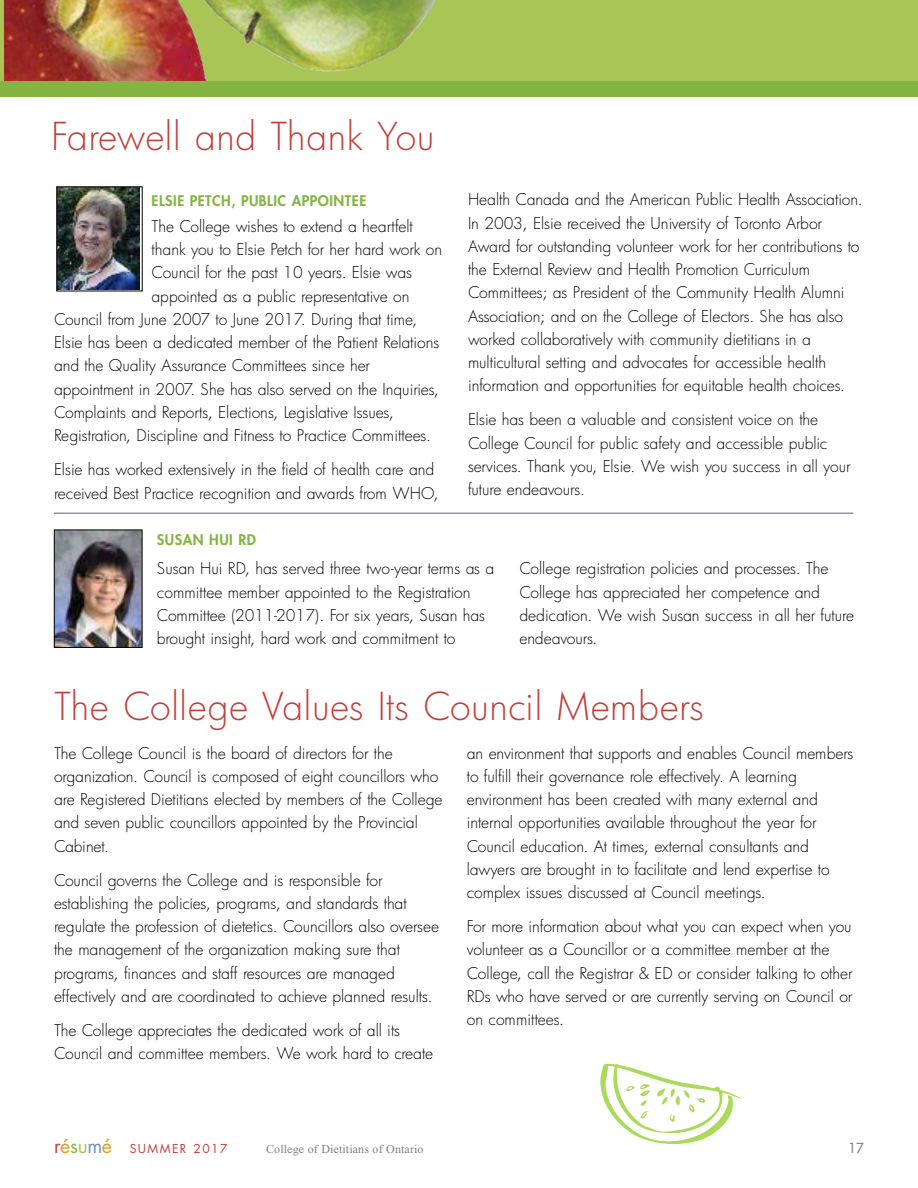
<style>
.page{position:relative;width:918px;height:1188px;background:#fff}
.page>*{position:absolute;margin:0;border:0;box-sizing:border-box;transform-origin:0 0}
.t1{font:300 37.5px "Futura";letter-spacing:.015em;color:#c1403b}
.t2{font:300 15.75px/23.2px "Futura";letter-spacing:-.005em;color:#000}
.t3{font:800 14.25px "Futura";letter-spacing:.035em;color:#84b442}
.t4{font:500 13.5px "Futura";color:#808080}
.t5{font:12px "Times New Roman";letter-spacing:.01em;color:#808080}
.t6{font:12px "Futura";letter-spacing:.125em;color:#c1403b}
.s1{font-size:19.5px}
.s2{font-size:19.5px;color:#d9a02d}
.s3{font-size:19.5px;color:#8ab74b}
.s4{font-size:19.5px;color:#a8c556}
.s5{font-size:19.5px;color:#6f90c2}
</style>
<div class="page">
<div style="left:0;top:0;width:918px;height:84px;background:#a8c556"></div>
<img style="left:207px;top:0;width:228px;height:72px">
<img style="left:4px;top:0;width:203px;height:82px">
<div style="left:0;top:82px;width:918px;height:15px;background:#84b442"></div>
<img style="left:58px;top:188px;width:81px;height:101px">
<div style="left:56px;top:186px;width:87px;height:105px;border:1px solid #000"></div>
<img style="left:56px;top:532px;width:85px;height:114px">
<div style="left:54px;top:530px;width:89px;height:118px;border:1px solid #000"></div>
<hr style="left:54px;top:513px;width:799px;height:1px;background:#556489">
<svg style="left:600px;top:1064px;width:142px;height:80px"></svg>
<h1 class="t1" style="left:51px;top:116px;width:385px">Farewell and Thank You</h1>
<p class="t3" style="left:152px;top:191px;width:216px">ELSIE PETCH, PUBLIC APPOINTEE</p>
<p class="t2" style="left:152px;top:215px;width:263px">The College wishes to extend a heartfelt</p>
<p class="t2" style="left:152px;top:238px;width:292px">thank you to Elsie Petch for her hard work on</p>
<p class="t2" style="left:152px;top:261px;width:262px">Council for the past 10 years. Elsie was</p>
<p class="t2" style="left:152px;top:285px;width:259px">appointed as a public representative on</p>
<p class="t2" style="left:54px;top:308px;width:365px">Council from June 2007 to June 2017. During that time,</p>
<p class="t2" style="left:54px;top:331px;width:387px">Elsie has been a dedicated member of the Patient Relations</p>
<p class="t2" style="left:54px;top:354px;width:318px">and the Quality Assurance Committees since her</p>
<p class="t2" style="left:54px;top:378px;width:387px">appointment in 2007. She has also served on the Inquiries,</p>
<p class="t2" style="left:54px;top:401px;width:341px">Complaints and Reports, Elections, Legislative Issues,</p>
<p class="t2" style="left:54px;top:424px;width:379px">Registration, Discipline and Fitness to Practice Committees.</p>
<p class="t2" style="left:54px;top:458px;width:386px">Elsie has worked extensively in the field of health care and received Best Practice recognition and awards from WHO,</p>
<p class="t3" style="left:157px;top:530px;width:101px">SUSAN HUI RD</p>
<p class="t2" style="left:468px;top:188px;width:396px">Health Canada and the American Public Health Association.<br>In 2003, Elsie received the University of Toronto Arbor Award for outstanding volunteer work for her contributions to the External Review and Health Promotion Curriculum Committees; as President of the Community Health Alumni Association; and on the College of Electors. She has also worked collaboratively with community dietitians in a multicultural setting and advocates for accessible health information and opportunities for equitable health choices.</p>
<p class="t2" style="left:468px;top:408px;width:384px">Elsie has been a valuable and consistent voice on the College Council for public safety and accessible public services. Thank you, Elsie. We wish you success in all your future endeavours.</p>
<p class="t2" style="left:157px;top:557px;width:339px">Susan Hui RD, has served three two-year terms as a committee member appointed to the Registration Committee (2011-2017). For six years, Susan has brought insight, hard work and commitment to</p>
<p class="t2" style="left:519px;top:557px;width:336px">College registration policies and processes. The College has appreciated her competence and dedication. We wish Susan success in all her future endeavours.</p>
<h1 class="t1" style="left:54px;top:685px;width:652px">The College Values Its Council Members</h1>
<p class="t2" style="left:54px;top:741px;width:390px">The College Council is the board of directors for the organization. Council is composed of eight councillors who are Registered Dietitians elected by members of the College and seven public councillors appointed by the Provincial Cabinet.</p>
<p class="t2" style="left:54px;top:868px;width:387px">Council governs the College and is responsible for establishing the policies, programs, and standards that regulate the profession of dietetics. Councillors also oversee the management of the organization making sure that programs, finances and staff resources are managed effectively and are coordinated to achieve planned results.</p>
<p class="t2" style="left:54px;top:1019px;width:381px">The College appreciates the dedicated work of all its<br>Council and committee members. We work hard to create</p>
<p class="t2" style="left:467px;top:741px;width:388px">an environment that supports and enables Council members to fulfill their governance role effectively. A learning environment has been created with many external and internal opportunities available throughout the year for Council education. At times, external consultants and lawyers are brought in to facilitate and lend expertise to complex issues discussed at Council meetings.</p>
<p class="t2" style="left:467px;top:915px;width:387px">For more information about what you can expect when you volunteer as a Councillor or a committee member at the College, call the Registrar &amp; ED or consider talking to other RDs who have served or are currently serving on Council or on committees.</p>
<p class="t6" style="left:54px;top:1140px;width:175px"><span class="s1">r</span><span class="s2">é</span><span class="s3">s</span><span class="s4">u</span><span class="s5">m</span><span class="s2">é</span> SUMMER 2017</p>
<p class="t5" style="left:266px;top:1141px;width:159px">College of Dietitians of Ontario</p>
<p class="t4" style="left:848px;top:1140px;width:17px">17</p>
</div>
